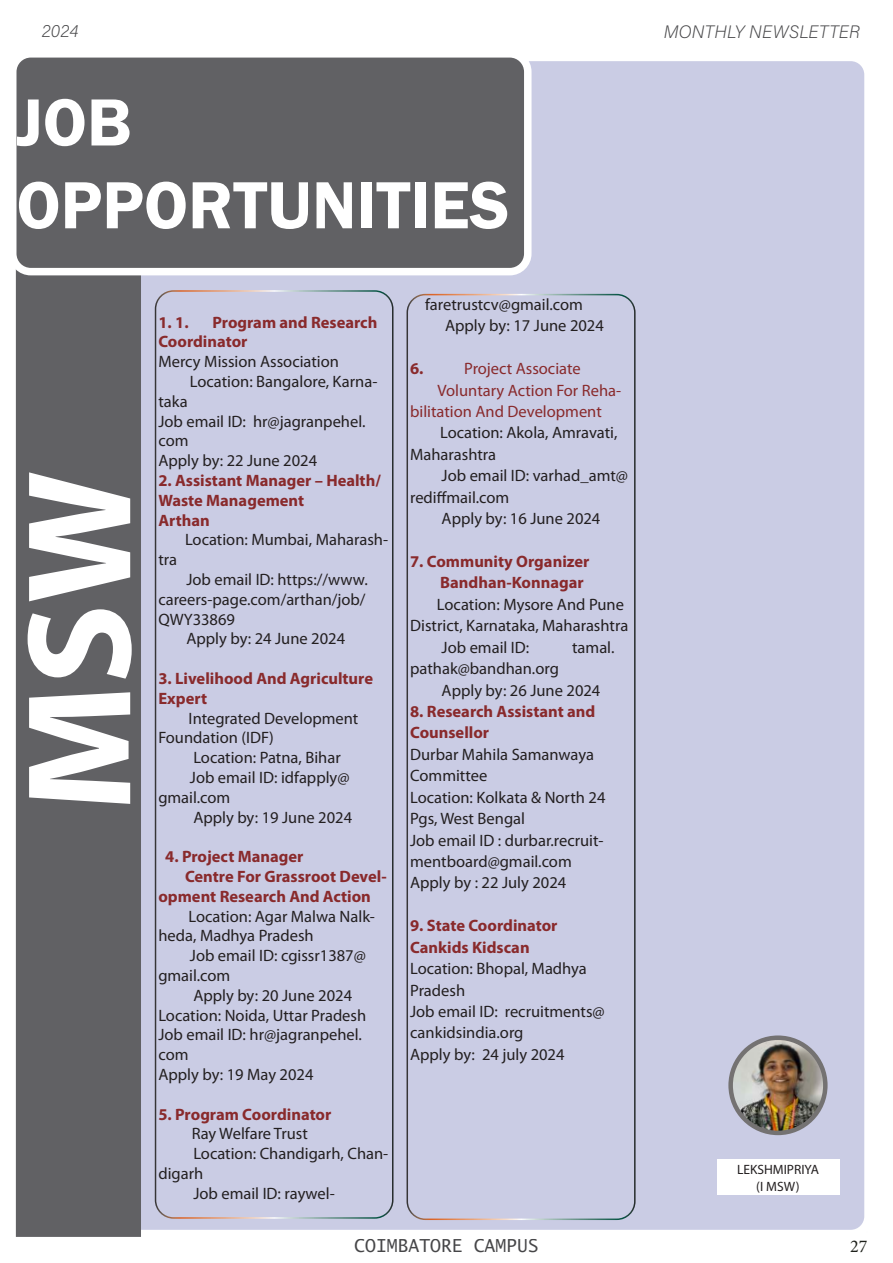
<style>
.page{position:relative;width:893px;height:1263px;background:#fff}
.page>*{position:absolute;margin:0;border:0;box-sizing:border-box;transform-origin:0 0}
.t1{font:700 150px "Myriad Pro";color:#fff}
.t2{font:600 69px/82.8px "Franklin Gothic";color:#fff}
.t3{font:18px "Acumin Variable Concept";letter-spacing:.01em;color:#464648}
.t4{font:18px "Lucida Sans Typewriter";color:#464648}
.t5{font:18px "Minion Pro";color:#1e211b}
.t6{font:16.5px/21.5px "Myriad Pro";color:#231f20}
.t7{font:700 16.5px/19.8px "Myriad Pro";color:#892a2c}
.t8{font:16.5px "Myriad Pro";color:#892a2c}
.t9{font:13.5px/16.2px "Myriad Pro";color:#231f20;text-align:center}
</style>
<div class="page">
<div style="left:19px;top:57px;width:850px;height:1177px;background:#cacce4;border-radius:18px"></div>
<div style="left:15px;top:52px;width:858px;height:1187px;border:9px solid #fff;border-radius:18px"></div>
<div style="left:16px;top:57px;width:125px;height:1180px;background:#616164"></div>
<div style="left:155px;top:290px;width:238px;height:929px;border:2px solid #fff;border-radius:18px"></div>
<div style="left:406px;top:294px;width:230px;height:926px;border:2px solid #fff;border-radius:18px"></div>
<div style="left:13px;top:54px;width:515px;height:218px;background:#616164;border-radius:18px"></div>
<div style="left:9px;top:50px;width:522px;height:225px;border:8px solid #fff;border-radius:18px"></div>
<div style="left:717px;top:1159px;width:122px;height:36px;background:#fff"></div>
<img style="left:731px;top:1038px;width:94px;height:95px;border-radius:47px">
<div style="left:728px;top:1035px;width:100px;height:100px;border:4px solid #747272;border-radius:50%"></div>
<p class="t3" style="left:42px;top:18px;width:38px">2024</p>
<p class="t3" style="left:664px;top:19px;width:198px">MONTHLY NEWSLETTER</p>
<h2 class="t2" style="left:17px;top:82px;width:495px">JOB<br>OPPORTUNITIES</h2>
<h1 class="t1" style="left:-18px;top:811px;width:343px;rotate:-90deg">MSW</h1>
<p class="t7" style="left:158px;top:312px;width:221px;text-indent:54px">Program and Research<br>Coordinator</p>
<p class="t6" style="left:158px;top:351px;width:182px">Mercy Mission Association</p>
<p class="t6" style="left:190px;top:370px;width:189px">Location: Bangalore, Karna-</p>
<p class="t6" style="left:158px;top:390px;width:31px">taka</p>
<p class="t6" style="left:158px;top:410px;width:209px">Job email ID: hr@jagranpehel.</p>
<p class="t6" style="left:158px;top:430px;width:32px">com</p>
<p class="t6" style="left:158px;top:450px;width:160px">Apply by: 22 June 2024</p>
<p class="t7" style="left:158px;top:470px;width:224px">2. Assistant Manager – Health/<br>Waste Management<br>Arthan</p>
<p class="t6" style="left:185px;top:529px;width:205px">Location: Mumbai, Maharash-</p>
<p class="t6" style="left:158px;top:549px;width:20px">tra</p>
<p class="t6" style="left:158px;top:569px;width:211px;line-height:19.8px;text-indent:28px">Job email ID: https://www. careers-page.com/arthan/job/<br>QWY33869</p>
<p class="t6" style="left:186px;top:628px;width:160px">Apply by: 24 June 2024</p>
<p class="t7" style="left:158px;top:668px;width:216px">3. Livelihood And Agriculture<br>Expert</p>
<p class="t6" style="left:158px;top:708px;width:202px;line-height:19.8px;text-indent:30px">Integrated Development<br>Foundation (IDF)</p>
<p class="t6" style="left:193px;top:747px;width:149px">Location: Patna, Bihar</p>
<p class="t6" style="left:190px;top:766px;width:161px">Job email ID: idfapply@</p>
<p class="t6" style="left:158px;top:786px;width:73px">gmail.com</p>
<p class="t6" style="left:193px;top:806px;width:160px">Apply by: 19 June 2024</p>
<p class="t7" style="left:165px;top:846px;width:140px">4. Project Manager</p>
<p class="t7" style="left:185px;top:866px;width:203px">Centre For Grassroot Devel-</p>
<p class="t7" style="left:158px;top:886px;width:214px">opment Research And Action</p>
<p class="t6" style="left:158px;top:906px;width:218px;line-height:19.8px;text-indent:30px">Location: Agar Malwa Nalk&shy;heda, Madhya Pradesh</p>
<p class="t6" style="left:158px;top:945px;width:209px;line-height:19.8px;text-indent:31px">Job email ID: cgissr1387@ gmail.com</p>
<p class="t6" style="left:158px;top:985px;width:209px;line-height:19.8px;text-indent:35px">Apply by: 20 June 2024<br>Location: Noida, Uttar Pradesh<br>Job email ID: hr@jagranpehel. com<br>Apply by: 19 May 2024</p>
<p class="t7" style="left:158px;top:1104px;width:175px">5. Program Coordinator</p>
<p class="t6" style="left:192px;top:1123px;width:118px">Ray Welfare Trust</p>
<p class="t6" style="left:193px;top:1143px;width:196px">Location: Chandigarh, Chan-</p>
<p class="t6" style="left:158px;top:1162px;width:46px">digarh</p>
<p class="t6" style="left:193px;top:1182px;width:143px">Job email ID: raywel-</p>
<p class="t7" style="left:158px;top:312px;width:32px">1. 1.</p>
<p class="t6" style="left:445px;top:293px;width:160px;text-indent:-20px">faretrustcv@gmail.com<br>Apply by: 17 June 2024</p>
<p class="t7" style="left:410px;top:358px;width:15px">6.</p>
<p class="t8" style="left:464px;top:358px;width:118px">Project Associate</p>
<p class="t8" style="left:438px;top:380px;width:185px">Voluntary Action For Reha-</p>
<p class="t8" style="left:410px;top:401px;width:193px">bilitation And Development</p>
<p class="t6" style="left:410px;top:422px;width:209px;text-indent:30px">Location: Akola, Amravati,<br>Maharashtra</p>
<p class="t6" style="left:442px;top:465px;width:188px">Job email ID: varhad_amt@</p>
<p class="t6" style="left:410px;top:486px;width:101px">rediffmail.com</p>
<p class="t6" style="left:442px;top:508px;width:160px">Apply by: 16 June 2024</p>
<p class="t7" style="left:440px;top:550px;width:151px;line-height:21.5px;text-indent:-30px">7. Community Organizer<br>Bandhan-Konnagar</p>
<p class="t6" style="left:437px;top:593px;width:189px">Location: Mysore And Pune</p>
<p class="t6" style="left:410px;top:615px;width:220px">District, Karnataka, Maharashtra</p>
<p class="t6" style="left:442px;top:636px;width:89px">Job email ID:</p>
<p class="t6" style="left:572px;top:636px;width:44px">tamal.</p>
<p class="t6" style="left:442px;top:658px;width:160px;text-indent:-31px">pathak@bandhan.org<br>Apply by: 26 June 2024</p>
<p class="t7" style="left:410px;top:700px;width:187px;line-height:21.5px">8. Research Assistant and<br>Counsellor</p>
<p class="t6" style="left:410px;top:743px;width:197px">Durbar Mahila Samanwaya<br>Committee<br>Location: Kolkata &amp; North 24<br>Pgs, West Bengal<br>Job email ID : durbar.recruit&shy;mentboard@gmail.com<br>Apply by : 22 July 2024</p>
<p class="t7" style="left:410px;top:914px;width:149px;line-height:21.5px">9. State Coordinator<br>Cankids Kidscan</p>
<p class="t6" style="left:410px;top:958px;width:196px">Location: Bhopal, Madhya<br>Pradesh<br>Job email ID: recruitments@ cankidsindia.org<br>Apply by: 24 july 2024</p>
<p class="t9" style="left:737px;top:1161px;width:83px">LEKSHMIPRIYA (I MSW)</p>
<p class="t4" style="left:354px;top:1235px;width:186px">COIMBATORE CAMPUS</p>
<p class="t5" style="left:850px;top:1234px;width:19px">27</p>
</div>
